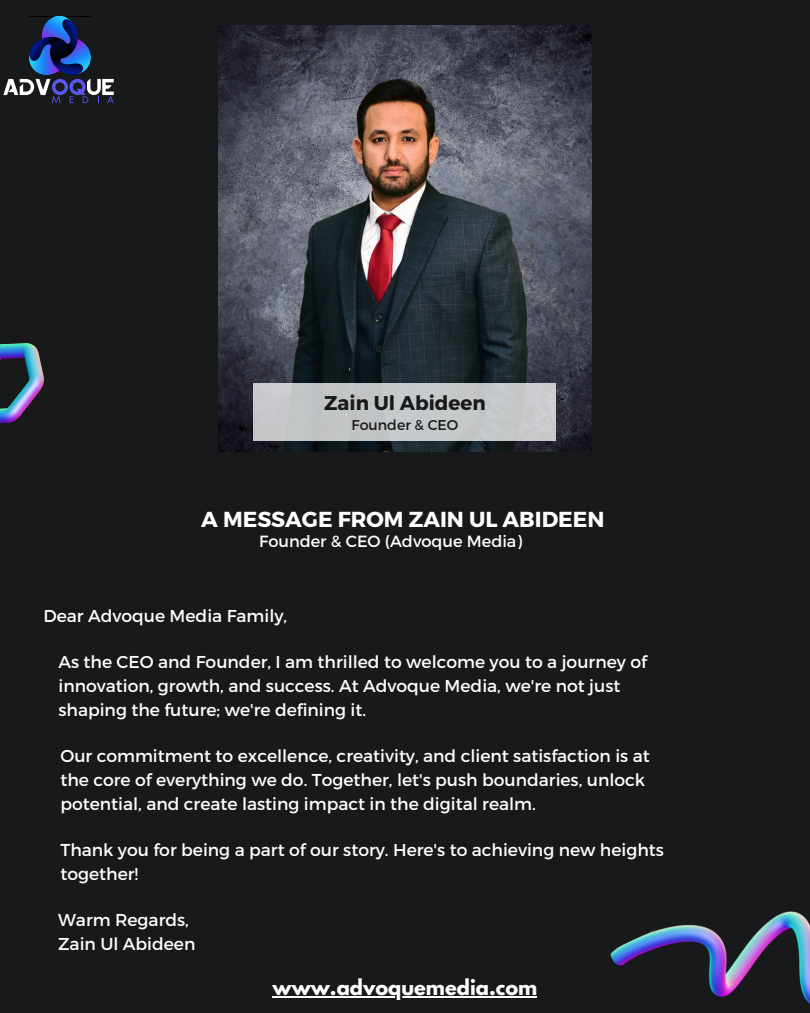
<style>
.page{position:relative;width:810px;height:1013px;background:#fff}
.page>*{position:absolute;margin:0;border:0;box-sizing:border-box;transform-origin:0 0}
.t1{font:700 21.7px "Montserrat";color:#fff}
.t2{font:700 19.9px "Montserrat";color:#18191b}
.t3{font:700 19.4px "League Spartan";color:#fff}
.t4{font:17.2px/24px "Montserrat";color:#fff}
.t5{font:16.2px "Montserrat";color:#fff}
.t6{font:14.2px "Montserrat";color:#18191b}
</style>
<div class="page">
<div style="left:0;top:0;width:810px;height:1012px;background:#18191b"></div>
<img style="left:219px;top:26px;width:372px;height:426px">
<div style="left:254px;top:383px;width:302px;height:57px;background:#c5c7c9"></div>
<img style="left:30px;top:17px;width:61px;height:57px">
<svg style="left:3px;top:79px;width:111px;height:24px"></svg>
<img style="left:610px;top:911px;width:200px;height:93px">
<img style="left:0;top:343px;width:44px;height:80px">
<hr style="left:273px;top:996px;width:264px;height:1px;background:#fff">
<p class="t2" style="left:324px;top:390px;width:163px">Zain Ul Abideen</p>
<p class="t6" style="left:352px;top:416px;width:108px">Founder &amp; CEO</p>
<p class="t1" style="left:201px;top:505px;width:405px">A MESSAGE FROM ZAIN UL ABIDEEN</p>
<p class="t5" style="left:259px;top:531px;width:264px">Founder &amp; CEO (Advoque Media)</p>
<p class="t4" style="left:43px;top:603px;width:245px">Dear Advoque Media Family,</p>
<h1 class="t4" style="left:58px;top:649px;width:590px">As the CEO and Founder, I am thrilled to welcome you to a journey of innovation, growth, and success. At Advoque Media, we're not just shaping the future; we're defining it.</h1>
<h2 class="t4" style="left:60px;top:743px;width:591px">Our commitment to excellence, creativity, and client satisfaction is at the core of everything we do. Together, let's push boundaries, unlock potential, and create lasting impact in the digital realm.</h2>
<p class="t4" style="left:60px;top:837px;width:605px">Thank you for being a part of our story. Here's to achieving new heights together!</p>
<p class="t4" style="left:58px;top:907px;width:132px">Warm Regards,</p>
<p class="t4" style="left:58px;top:931px;width:139px">Zain Ul Abideen</p>
<p class="t3" style="left:273px;top:977px;width:266px">www.advoquemedia.com</p>
</div>
